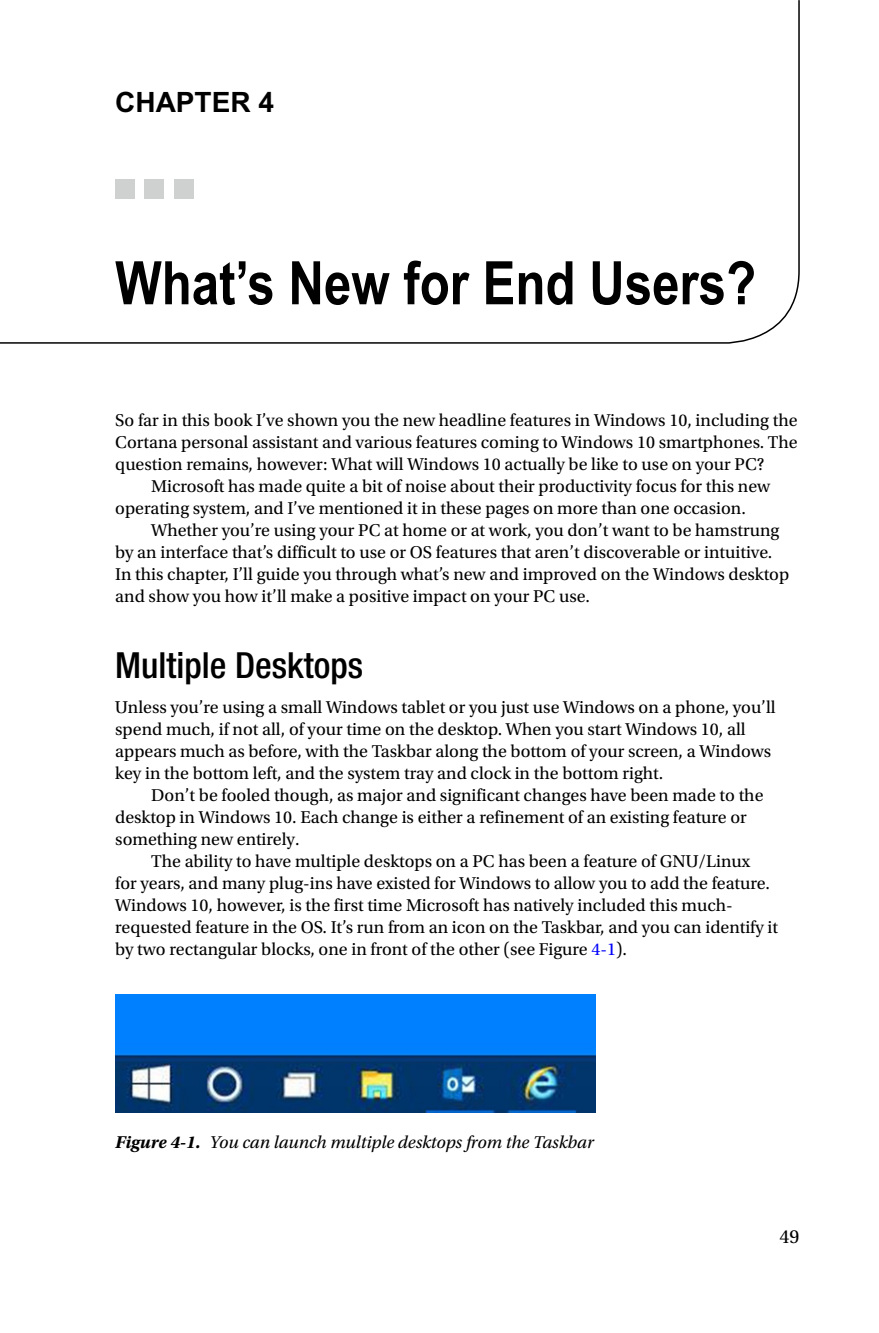
<style>
.page{position:relative;width:879px;height:1333px;background:#fff}
.page>*{position:absolute;margin:0;border:0;box-sizing:border-box;transform-origin:0 0}
.t1{font:700 60px "Arial Narrow";color:#000}
.t2{font:500 condensed 36px "Helvetica Neue";color:#000}
.t3{font:700 28px "Arial";color:#000}
.t4{font:20px "Utopia Std";color:#000}
.t5{font:18px/22px "Utopia Std";color:#000}
.t6{font:italic 18px "Utopia Std";color:#000}
.s1{color:#0000fa}
.s2{font-weight:700}
</style>
<div class="page">
<svg style="left:0;top:0;width:800px;height:344px"></svg>
<img style="left:115px;top:994px;width:480px;height:118px">
<h3 class="t3" style="left:115px;top:86px;width:160px">CHAPTER 4</h3>
<h1 class="t1" style="left:115px;top:248px;width:642px">What’s New for End Users?</h1>
<p class="t5" style="left:115px;top:410px;width:684px">So far in this book I’ve shown you the new headline features in Windows 10, including the</p>
<p class="t5" style="left:115px;top:432px;width:684px">Cortana personal assistant and various features coming to Windows 10 smartphones. The</p>
<p class="t5" style="left:115px;top:454px;width:651px">question remains, however: What will Windows 10 actually be like to use on your PC?</p>
<p class="t5" style="left:151px;top:476px;width:620px">Microsoft has made quite a bit of noise about their productivity focus for this new</p>
<p class="t5" style="left:115px;top:498px;width:632px">operating system, and I’ve mentioned it in these pages on more than one occasion.</p>
<p class="t5" style="left:151px;top:520px;width:630px">Whether you’re using your PC at home or at work, you don’t want to be hamstrung</p>
<p class="t5" style="left:115px;top:542px;width:659px">by an interface that’s difficult to use or OS features that aren’t discoverable or intuitive.</p>
<p class="t5" style="left:115px;top:564px;width:675px">In this chapter, I’ll guide you through what’s new and improved on the Windows desktop</p>
<p class="t5" style="left:115px;top:586px;width:476px">and show you how it’ll make a positive impact on your PC use.</p>
<h2 class="t2" style="left:115px;top:644px;width:249px">Multiple Desktops</h2>
<p class="t5" style="left:115px;top:696px;width:662px">Unless you’re using a small Windows tablet or you just use Windows on a phone, you’ll spend much, if not all, of your time on the desktop. When you start Windows 10, all appears much as before, with the Taskbar along the bottom of your screen, a Windows key in the bottom left, and the system tray and clock in the bottom right.</p>
<p class="t5" style="left:115px;top:784px;width:650px;text-indent:36px">Don’t be fooled though, as major and significant changes have been made to the desktop in Windows 10. Each change is either a refinement of an existing feature or something new entirely.</p>
<p class="t5" style="left:115px;top:850px;width:664px;text-indent:36px">The ability to have multiple desktops on a PC has been a feature of GNU/Linux<br>for years, and many plug-ins have existed for Windows to allow you to add the feature.<br>Windows 10, however, is the first time Microsoft has natively included this much&shy;requested feature in the OS. It’s run from an icon on the Taskbar, and you can identify it by two rectangular blocks, one in front of the other (see Figure <span class="s1">4-1</span>).</p>
<p class="t6" style="left:115px;top:1131px;width:480px"><span class="s2">Figure 4-1.</span> You can launch multiple desktops from the Taskbar</p>
<p class="t4" style="left:779px;top:1225px;width:22px">49</p>
</div>
